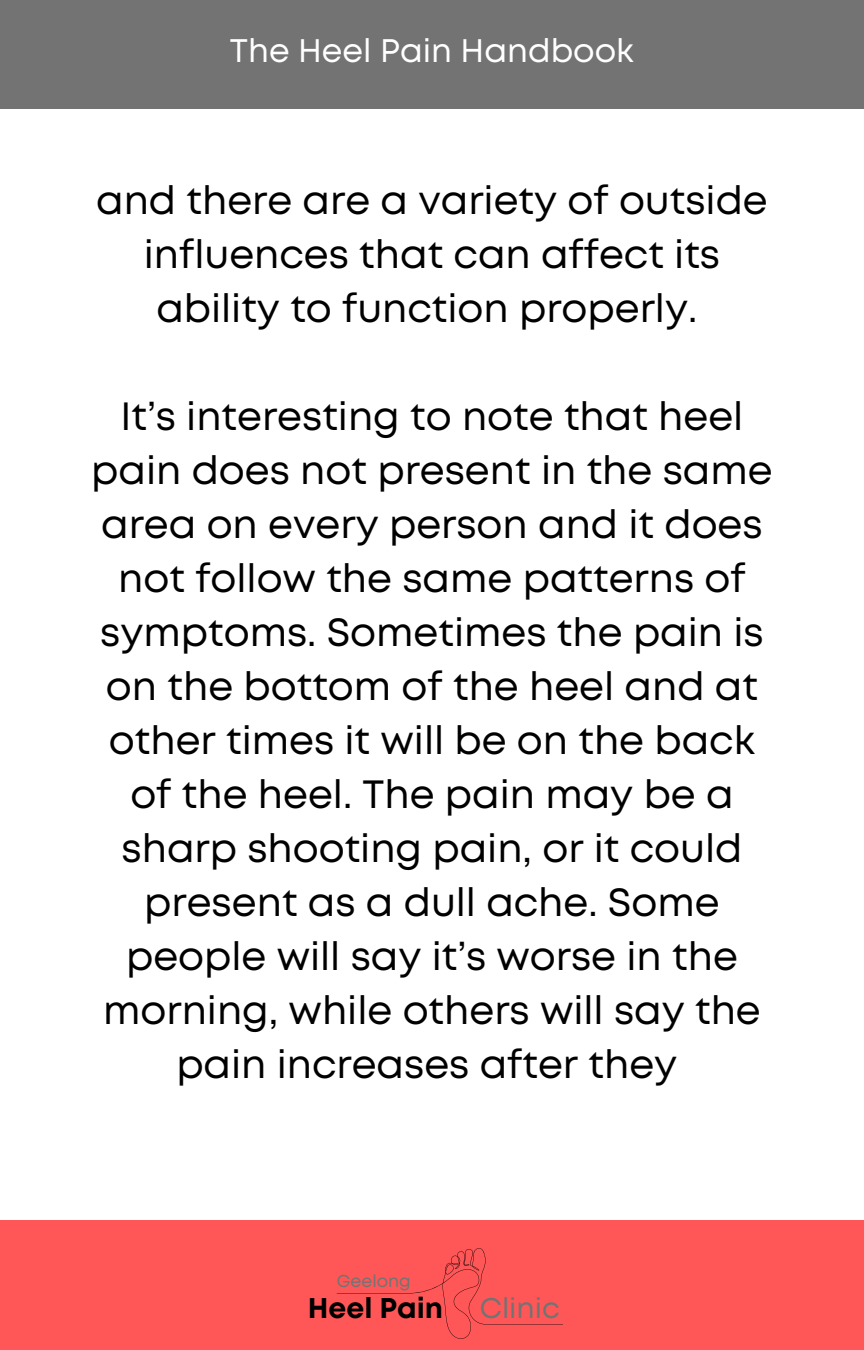
<style>
.page{position:relative;width:864px;height:1350px;background:#fff}
.page>*{position:absolute;margin:0;border:0;box-sizing:border-box;transform-origin:0 0}
.t1{font:39.38px/54px "Mont";color:#000;text-align:center}
.t2{font:32.62px "Mont";color:#fff}
.t3{font:700 28.57px "Mont";color:#000}
.t4{font:28.57px "Mont";color:#737373}
.t5{font:17.32px "Mont";color:#737373}
</style>
<div class="page">
<div style="left:0;top:1220px;width:864px;height:130px;background:#ff5757"></div>
<svg style="left:336px;top:1248px;width:227px;height:91px"></svg>
<div style="left:0;top:0;width:864px;height:109px;background:#737373"></div>
<p class="t2" style="left:230px;top:38px;width:406px">The Heel Pain Handbook</p>
<p class="t1" style="left:96px;top:176px;width:673px">and there are a variety of outside influences that can affect its ability to function properly.</p>
<p class="t1" style="left:91px;top:392px;width:683px">It’s interesting to note that heel pain does not present in the same area on every person and it does not follow the same patterns of symptoms. Sometimes the pain is on the bottom of the heel and at other times it will be on the back of the heel. The pain may be a sharp shooting pain, or it could present as a dull ache. Some people will say it’s worse in the morning, while others will say the pain increases after they</p>
<p class="t5" style="left:337px;top:1275px;width:76px">Geelong</p>
<p class="t3" style="left:308px;top:1297px;width:137px">Heel Pain</p>
<p class="t4" style="left:480px;top:1297px;width:81px">Clinic</p>
</div>
